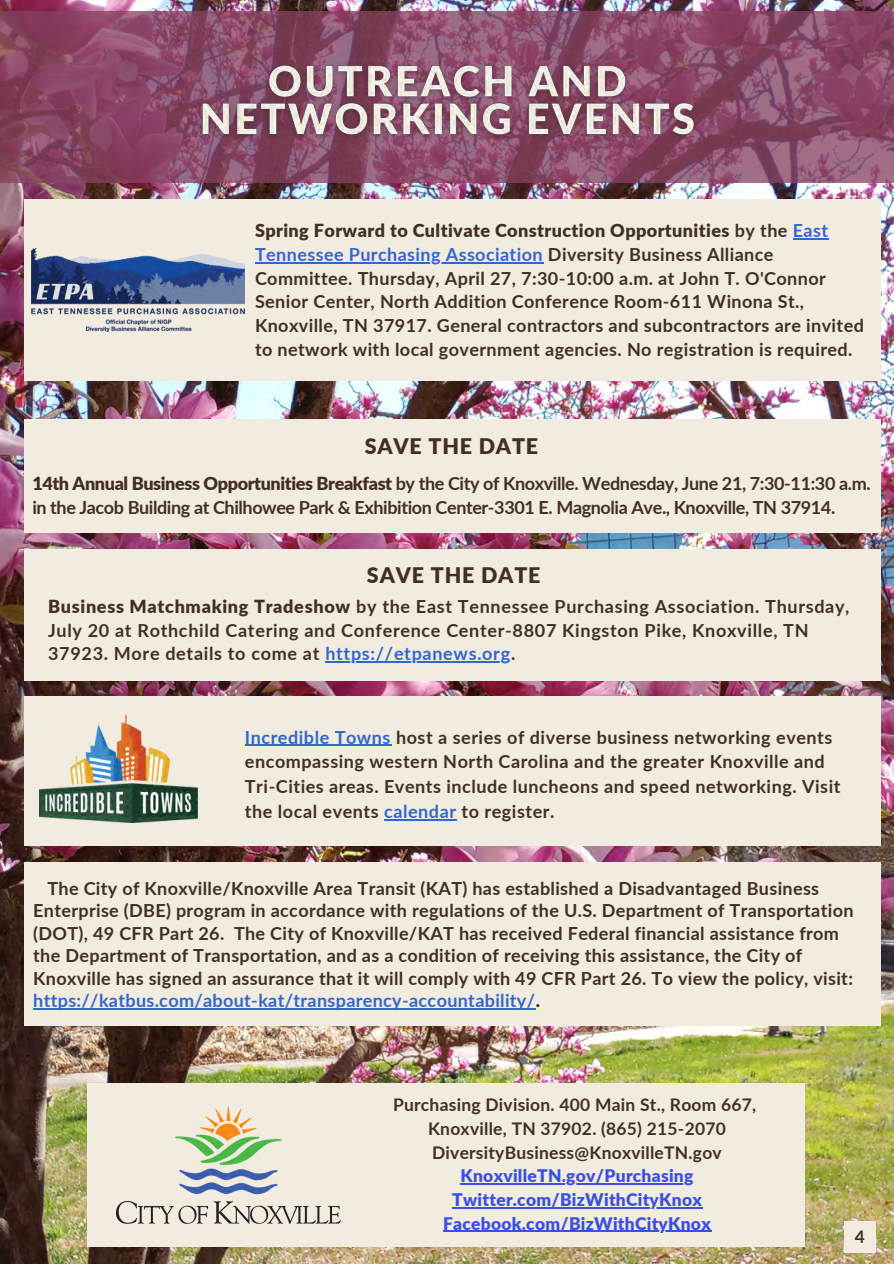
<style>
.page{position:relative;width:894px;height:1264px;background:#fff}
.page>*{position:absolute;margin:0;border:0;box-sizing:border-box;transform-origin:0 0}
.t1{font:900 21.45px "Lato";letter-spacing:.04em;color:#422f22}
.t2{font:700 18px/23.7px "Lato";letter-spacing:.02em;color:#422f22}
.t3{font:700 18px/23.7px "Lato";letter-spacing:.04em;color:#422f22}
.t4{font:700 18px/23.2px "Lato";letter-spacing:-.02em;color:#422f22}
.t5{font:700 17.4px/23.7px "Lato";letter-spacing:.015em;color:#422f22;text-align:center}
.t6{font:900 17.4px/23.7px "Lato";letter-spacing:.015em;color:#3950e4;text-align:center}
.s1{font-weight:900}
.s2{color:#36c}
.s3{color:#000}
</style>
<div class="page">
<img style="left:0;top:0;width:893px;height:1263px">
<svg style="left:0;top:11px;width:893px;height:172px;background:#894a68"></svg>
<div style="left:24px;top:696px;width:855px;height:150px;background:#f1ecdf"></div>
<div style="left:844px;top:1221px;width:30px;height:32px;background:#f1ecdf"></div>
<img style="left:39px;top:714px;width:158px;height:108px">
<hr style="left:245px;top:744px;width:146px;height:2px;background:#36c">
<hr style="left:384px;top:819px;width:72px;height:1px;background:#36c">
<img style="left:189px;top:46px;width:518px;height:109px">
<div style="left:24px;top:549px;width:855px;height:131px;background:#f1ecdf"></div>
<hr style="left:325px;top:661px;width:186px;height:2px;background:#36c">
<div style="left:24px;top:419px;width:855px;height:113px;background:#f1ecdf"></div>
<div style="left:24px;top:862px;width:855px;height:163px;background:#f1ecdf"></div>
<div style="left:88px;top:1083px;width:716px;height:163px;background:#f1ecdf"></div>
<img style="left:116px;top:1106px;width:224px;height:117px">
<hr style="left:460px;top:1183px;width:233px;height:1px;background:#3950e4">
<hr style="left:452px;top:1207px;width:250px;height:1px;background:#3950e4">
<hr style="left:443px;top:1230px;width:268px;height:1px;background:#3950e4">
<div style="left:24px;top:199px;width:855px;height:182px;background:#f1ecdf"></div>
<img style="left:32px;top:248px;width:213px;height:84px">
<hr style="left:792px;top:238px;width:36px;height:1px;background:#36c">
<hr style="left:255px;top:262px;width:288px;height:1px;background:#36c">
<hr style="left:33px;top:1008px;width:503px;height:1px;background:#36c">
<p class="t2" style="left:255px;top:218px;width:610px"><span class="s1">Spring Forward to Cultivate Construction Opportunities</span> by the <span class="s2">East Tennessee Purchasing Association</span> Diversity Business Alliance Committee. Thursday, April 27, 7:30-10:00 a.m. at John T. O'Connor Senior Center, North Addition Conference Room-611 Winona St., Knoxville, TN 37917. General contractors and subcontractors are invited to network with local government agencies. No registration is required.</p>
<p class="t1" style="left:364px;top:433px;width:175px">SAVE THE DATE</p>
<p class="t4" style="left:32px;top:472px;width:839px"><span class="s1">14th Annual Business Opportunities Breakfast</span> by the City of Knoxville. Wednesday, June 21, 7:30-11:30 a.m. in the Jacob Building at Chilhowee Park &amp; Exhibition Center-3301 E. Magnolia Ave., Knoxville, TN 37914.</p>
<p class="t1" style="left:367px;top:561px;width:175px">SAVE THE DATE</p>
<p class="t3" style="left:48px;top:594px;width:802px"><span class="s1">Business Matchmaking Tradeshow</span> by the East Tennessee Purchasing Association. Thursday,<br>July 20 at Rothchild Catering and Conference Center-8807 Kingston Pike, Knoxville, TN<br>37923. More details to come at <span class="s2">https://etpanews.org</span>.</p>
<p class="t2" style="left:245px;top:724px;width:597px;line-height:24.8px"><span class="s2">Incredible Towns</span> host a series of diverse business networking events encompassing western North Carolina and the greater Knoxville and Tri-Cities areas. Events include luncheons and speed networking. Visit the local events <span class="s2">calendar</span> to register.</p>
<p class="t2" style="left:33px;top:876px;width:821px;line-height:22.5px;text-indent:14px">The City of Knoxville/Knoxville Area Transit (KAT) has established a Disadvantaged Business Enterprise (DBE) program in accordance with regulations of the U.S. Department of Transportation (DOT), 49 CFR Part 26. The City of Knoxville/KAT has received Federal financial assistance from the Department of Transportation, and as a condition of receiving this assistance, the City of Knoxville has signed an assurance that it will comply with 49 CFR Part 26. To view the policy, visit: <span class="s2">https://katbus.com/about-kat/transparency-accountability/</span><span class="s3">.</span></p>
<p class="t5" style="left:393px;top:1092px;width:364px">Purchasing Division. 400 Main St., Room 667,<br>Knoxville, TN 37902. (865) 215-2070<br>DiversityBusiness@KnoxvilleTN.gov</p>
<p class="t6" style="left:443px;top:1163px;width:269px">KnoxvilleTN.gov/Purchasing<br>Twitter.com/BizWithCityKnox<br>Facebook.com/BizWithCityKnox</p>
<p class="t5" style="left:854px;top:1224px;width:12px">4</p>
</div>
